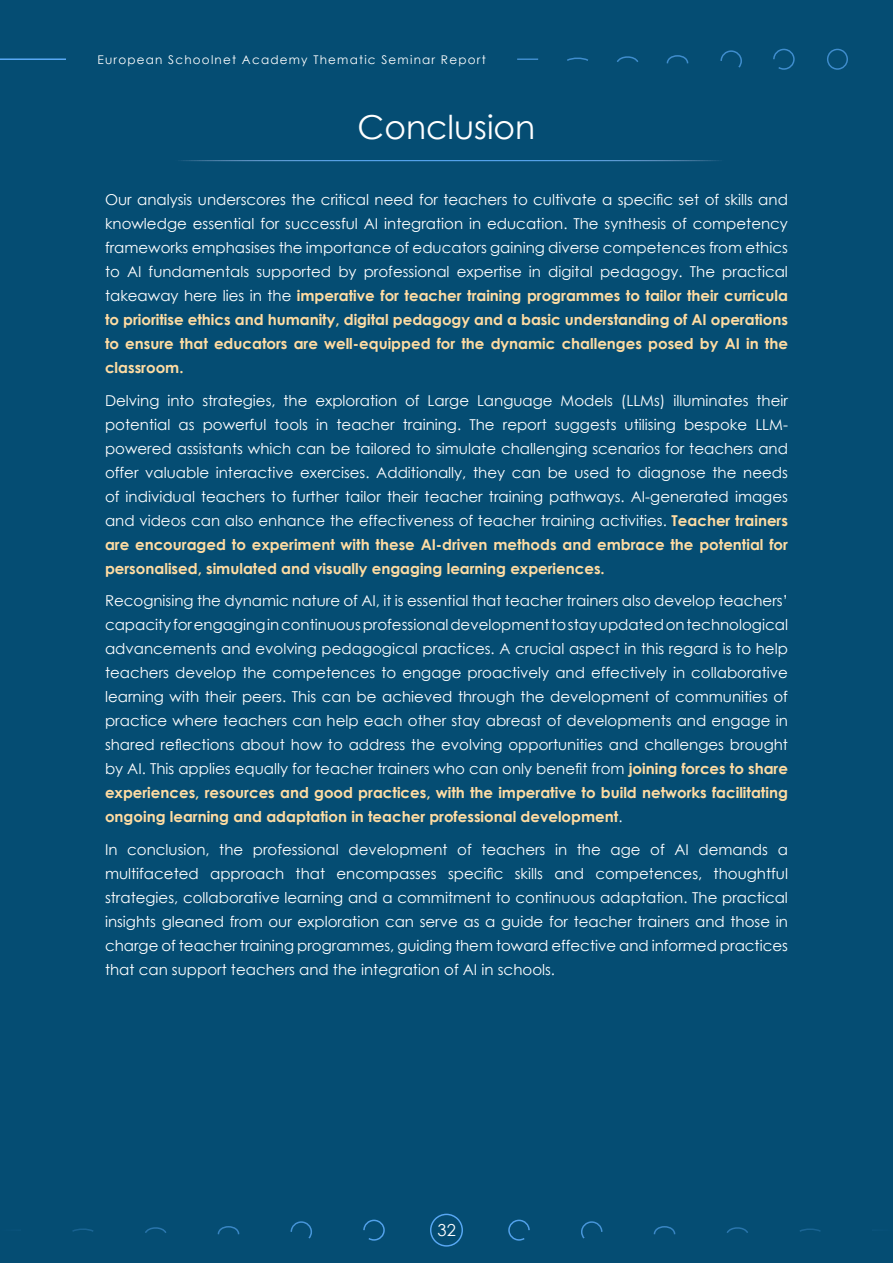
<style>
.page{position:relative;width:893px;height:1263px;background:#054d73}
.page>*{position:absolute;margin:0;border:0;box-sizing:border-box;transform-origin:0 0}
.t1{font:33px "Century Gothic";color:#fff}
.t2{font:16.5px "Century Gothic";color:#fff}
.t3{font:15px/24px "Century Gothic";color:#fff;text-align:justify}
.t4{font:12px "Century Gothic";letter-spacing:.1em;color:#fff}
.s1{font-weight:700;color:#ffdca2}
</style>
<div class="page">
<hr style="left:517px;top:58px;width:21px;height:2px;background:#59a9f5">
<svg style="left:567px;top:58px;width:21px;height:3px"></svg>
<svg style="left:617px;top:56px;width:22px;height:6px"></svg>
<svg style="left:666px;top:55px;width:23px;height:9px"></svg>
<svg style="left:827px;top:48px;width:21px;height:22px"></svg>
<svg style="left:720px;top:48px;width:75px;height:22px"></svg>
<hr style="left:0;top:58px;width:66px;height:2px;background:#59a9f5">
<hr style="left:0;top:1229px;width:21px;height:2px;background:#59a9f5">
<svg style="left:72px;top:1228px;width:21px;height:4px"></svg>
<svg style="left:145px;top:1227px;width:22px;height:6px"></svg>
<svg style="left:217px;top:1226px;width:23px;height:9px"></svg>
<svg style="left:430px;top:1213px;width:33px;height:34px"></svg>
<svg style="left:363px;top:1219px;width:22px;height:22px"></svg>
<svg style="left:290px;top:1221px;width:22px;height:18px"></svg>
<hr style="left:872px;top:1229px;width:21px;height:2px;background:#59a9f5">
<svg style="left:800px;top:1228px;width:21px;height:4px"></svg>
<svg style="left:727px;top:1227px;width:21px;height:6px"></svg>
<svg style="left:653px;top:1226px;width:23px;height:9px"></svg>
<svg style="left:508px;top:1219px;width:22px;height:22px"></svg>
<svg style="left:581px;top:1221px;width:22px;height:18px"></svg>
<hr style="left:105px;top:160px;width:683px;height:1px;background:#fff">
<p class="t4" style="left:97px;top:51px;width:390px">European Schoolnet Academy Thematic Seminar Report</p>
<h1 class="t1" style="left:358px;top:104px;width:179px">Conclusion</h1>
<p class="t3" style="left:105px;top:188px;width:684px">Our analysis underscores the critical need for teachers to cultivate a specific set of skills and knowledge essential for successful AI integration in education. The synthesis of competency frameworks emphasises the importance of educators gaining diverse competences from ethics to AI fundamentals supported by professional expertise in digital pedagogy. The practical takeaway here lies in the <span class="s1">imperative for teacher training programmes to tailor their curricula to prioritise ethics and humanity, digital pedagogy and a basic understanding of AI operations to ensure that educators are well-equipped for the dynamic challenges posed by AI in the classroom.</span></p>
<p class="t3" style="left:105px;top:388px;width:684px">Delving into strategies, the exploration of Large Language Models (LLMs) illuminates their potential as powerful tools in teacher training. The report suggests utilising bespoke LLM&shy;powered assistants which can be tailored to simulate challenging scenarios for teachers and offer valuable interactive exercises. Additionally, they can be used to diagnose the needs of individual teachers to further tailor their teacher training pathways. AI-generated images and videos can also enhance the effectiveness of teacher training activities. <span class="s1">Teacher trainers are encouraged to experiment with these AI-driven methods and embrace the potential for personalised, simulated and visually engaging learning experiences.</span></p>
<p class="t3" style="left:105px;top:589px;width:684px">Recognising the dynamic nature of AI, it is essential that teacher trainers also develop teachers’ capacity for engaging in continuous professional development to stay updated on technological advancements and evolving pedagogical practices. A crucial aspect in this regard is to help teachers develop the competences to engage proactively and effectively in collaborative learning with their peers. This can be achieved through the development of communities of practice where teachers can help each other stay abreast of developments and engage in shared reflections about how to address the evolving opportunities and challenges brought by AI. This applies equally for teacher trainers who can only benefit from <span class="s1">joining forces to share experiences, resources and good practices, with the imperative to build networks facilitating ongoing learning and adaptation in teacher professional development</span>.</p>
<p class="t3" style="left:105px;top:837px;width:684px">In conclusion, the professional development of teachers in the age of AI demands a multifaceted approach that encompasses specific skills and competences, thoughtful strategies, collaborative learning and a commitment to continuous adaptation. The practical insights gleaned from our exploration can serve as a guide for teacher trainers and those in charge of teacher training programmes, guiding them toward effective and informed practices that can support teachers and the integration of AI in schools.</p>
<p class="t2" style="left:438px;top:1219px;width:20px">32</p>
</div>
